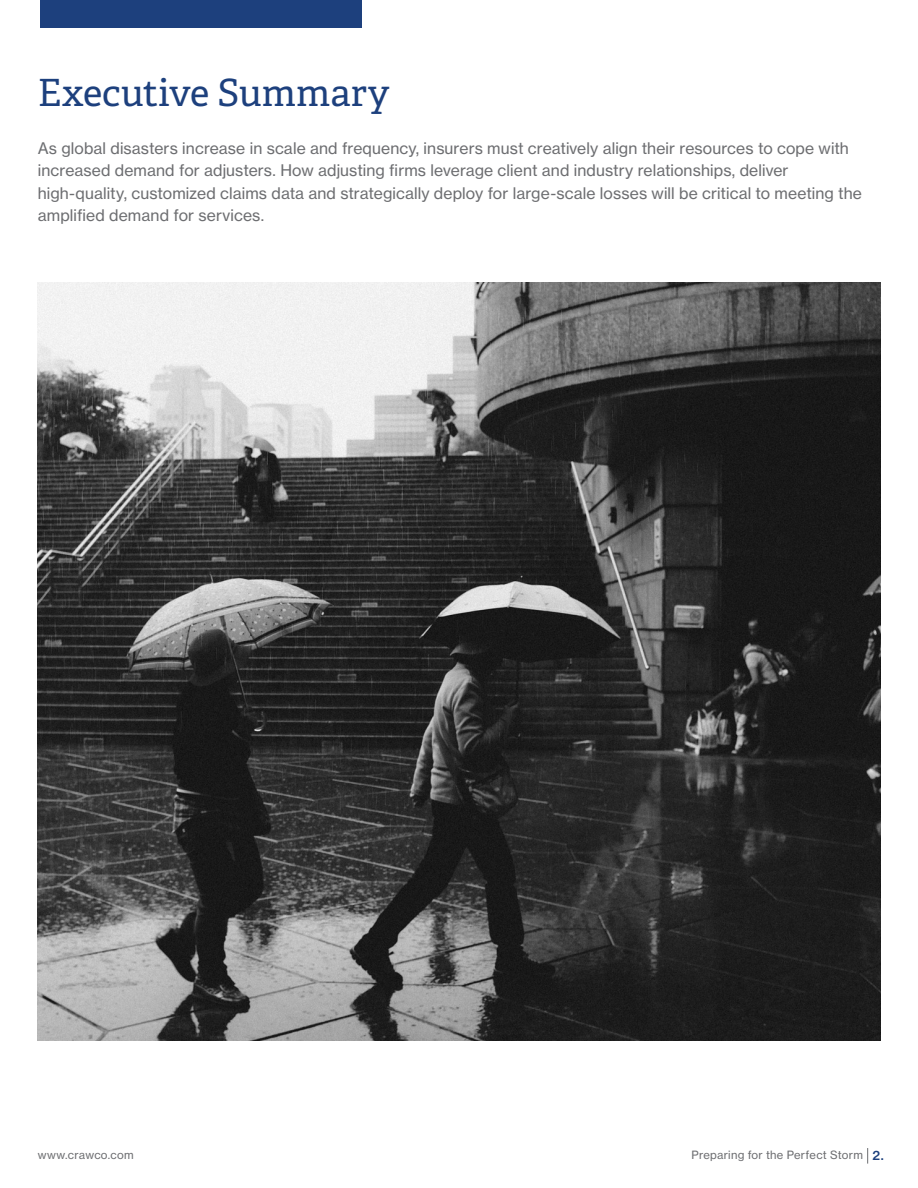
<style>
.page{position:relative;width:918px;height:1188px;background:#fff}
.page>*{position:absolute;margin:0;border:0;box-sizing:border-box;transform-origin:0 0}
.t1{font:37.5px "Adelle";color:#1d407d}
.t2{font:15.75px/22.5px "N Haas Grotesk TX Std 55 Rg";letter-spacing:.01em;color:#6d6e71}
.t3{font:11.25px "N Haas Grotesk TX Std 55 Rg";letter-spacing:.025em;color:#6d6e71}
.s1{font-family:"N Haas Grotesk TX Std 65 Md";font-size:12.75px;color:#1d407d}
</style>
<div class="page">
<svg style="left:867px;top:1148px;width:1px;height:16px"></svg>
<div style="left:40px;top:0;width:322px;height:28px;background:#1d407d"></div>
<img style="left:38px;top:283px;width:842px;height:758px">
<h1 class="t1" style="left:38px;top:70px;width:353px">Executive Summary</h1>
<p class="t2" style="left:38px;top:137px;width:826px">As global disasters increase in scale and frequency, insurers must creatively align their resources to cope with increased demand for adjusters. How adjusting firms leverage client and industry relationships, deliver high-quality, customized claims data and strategically deploy for large-scale losses will be critical to meeting the amplified demand for services.</p>
<p class="t3" style="left:38px;top:1148px;width:98px">www.crawco.com</p>
<p class="t3" style="left:692px;top:1148px;width:194px">Preparing for the Perfect Storm <span class="s1">2.</span></p>
</div>
